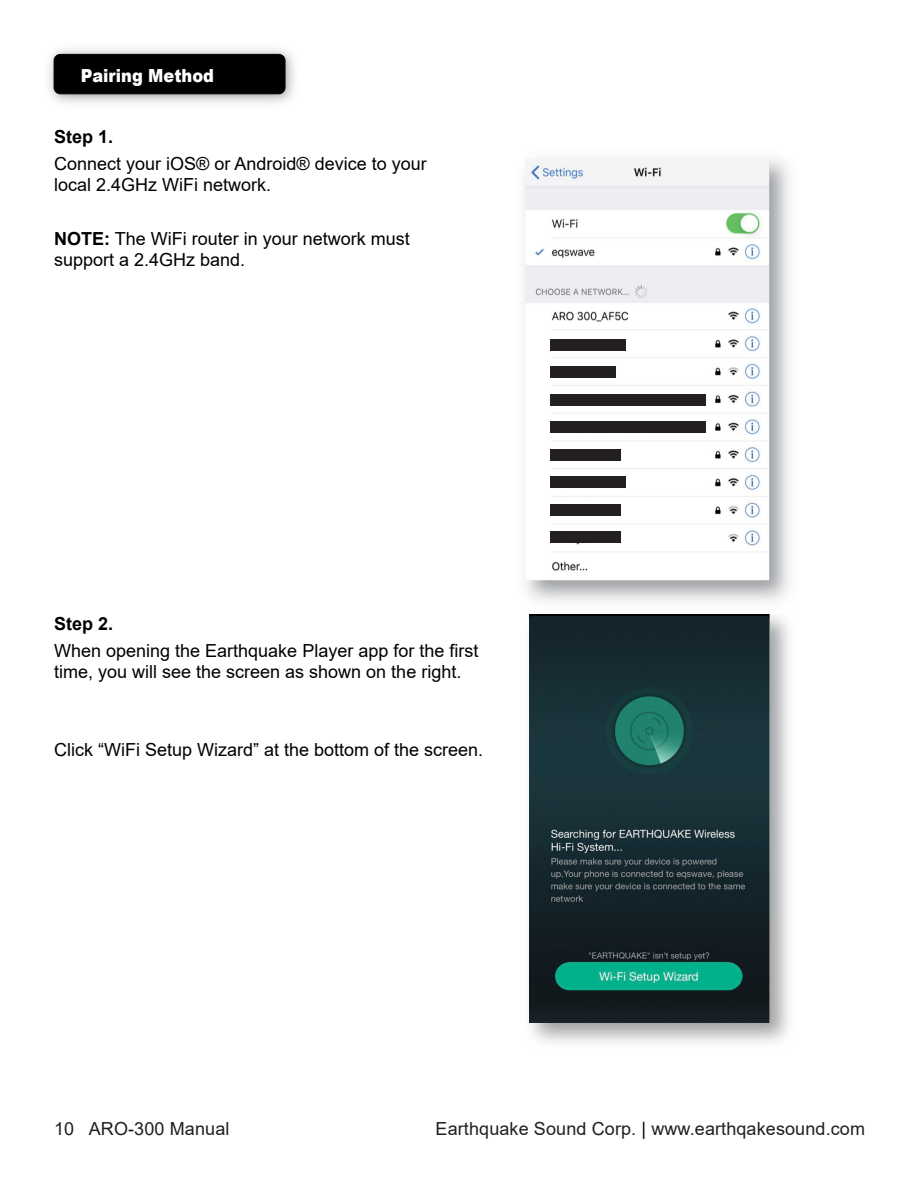
<style>
.page{position:relative;width:918px;height:1188px;background:#fff}
.page>*{position:absolute;margin:0;border:0;box-sizing:border-box;transform-origin:0 0}
.t1{font:18px/21px "Arial";color:#000}
.t2{font:18px "Arial";letter-spacing:.005em;color:#231f20}
.t3{font:900 18px "Arial";color:#fff;scale:.9 1}
.t4{font:700 18px "Arial";color:#000}
.s1{font-weight:700}
.s2{color:#000}
</style>
<div class="page">
<img style="left:530px;top:614px;width:260px;height:429px">
<img style="left:529px;top:614px;width:240px;height:409px">
<img style="left:524px;top:157px;width:266px;height:445px">
<div style="left:550px;top:449px;width:70px;height:12px;background:#231f20"></div>
<div style="left:550px;top:422px;width:156px;height:11px;background:#231f20"></div>
<div style="left:550px;top:394px;width:156px;height:12px;background:#231f20"></div>
<div style="left:550px;top:367px;width:65px;height:11px;background:#231f20"></div>
<div style="left:550px;top:339px;width:76px;height:12px;background:#231f20"></div>
<div style="left:550px;top:504px;width:70px;height:12px;background:#231f20"></div>
<div style="left:550px;top:531px;width:70px;height:12px;background:#231f20"></div>
<div style="left:550px;top:477px;width:76px;height:11px;background:#231f20"></div>
<img style="left:48px;top:49px;width:247px;height:54px">
<div style="left:54px;top:54px;width:231px;height:40px;background:#000;border-radius:6px"></div>
<div style="left:54px;top:54px;width:231px;height:40px;border:1px solid #000;border-radius:6px"></div>
<p class="t3" style="left:81px;top:62px;width:149px">Pairing Method</p>
<p class="t4" style="left:54px;top:124px;width:61px">Step 1.</p>
<p class="t1" style="left:54px;top:153px;width:374px">Connect your iOS® or Android® device to your local 2.4GHz WiFi network.</p>
<p class="t1" style="left:54px;top:228px;width:357px"><span class="s1">NOTE:</span> The WiFi router in your network must support a 2.4GHz band.</p>
<p class="t4" style="left:54px;top:611px;width:61px">Step 2.</p>
<p class="t1" style="left:54px;top:640px;width:426px">When opening the Earthquake Player app for the first time, you will see the screen as shown on the right.</p>
<p class="t1" style="left:54px;top:739px;width:431px">Click “WiFi Setup Wizard” at the bottom of the screen.</p>
<p class="t2" style="left:54px;top:1116px;width:177px">10 ARO-300 Manual</p>
<p class="t2" style="left:436px;top:1116px;width:431px">Earthquake Sound Corp. <span class="s2">|</span> www.earthqakesound.com</p>
</div>
